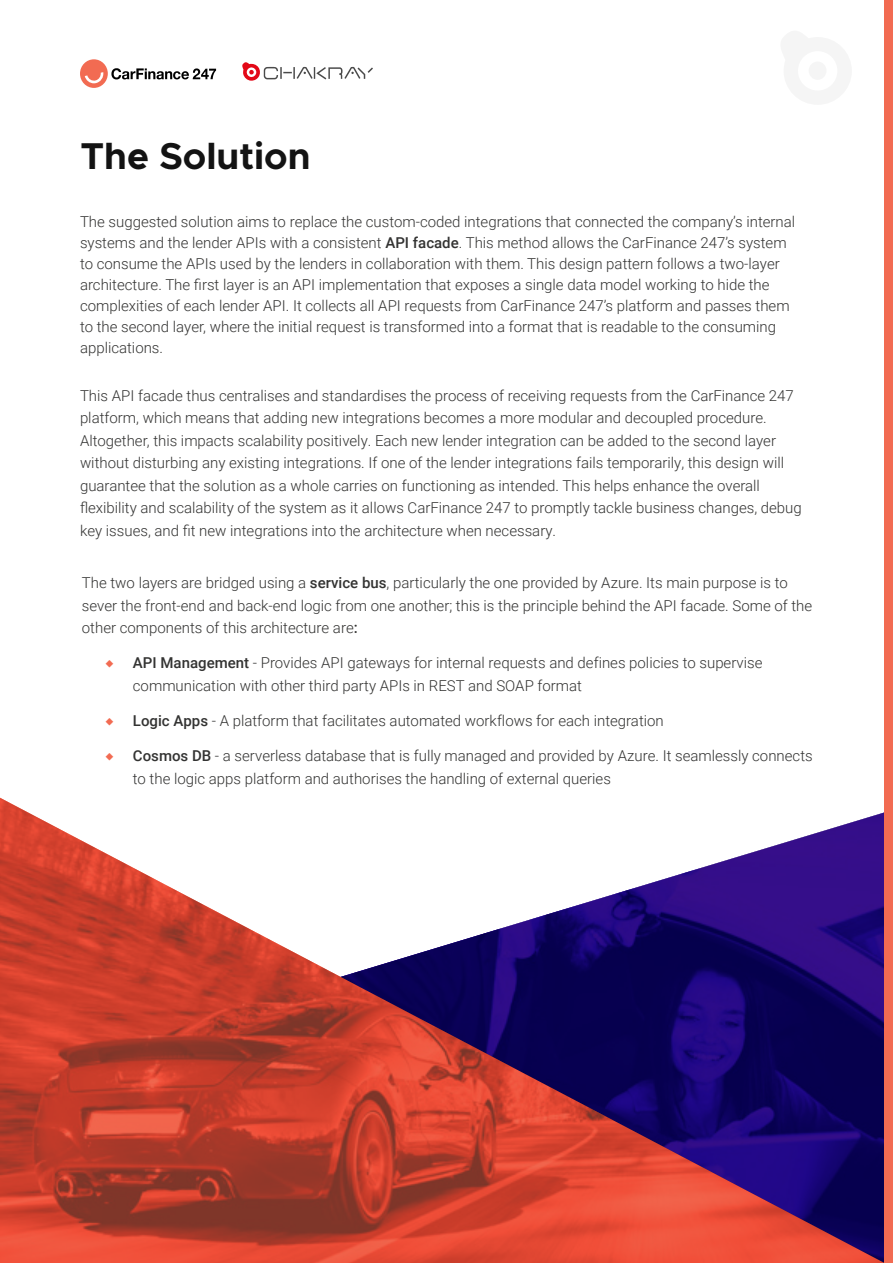
<style>
.page{position:relative;width:893px;height:1263px;background:#fff}
.page>*{position:absolute;margin:0;border:0;box-sizing:border-box;transform-origin:0 0}
.t1{font:700 37.5px "Metropolis";color:#131313}
.t2{font:300 15px/22.5px "Roboto";color:#333332}
.t3{font:700 15px "Proxima Nova";color:#f26b52}
.s1{font-weight:500}
</style>
<div class="page">
<svg style="left:80px;top:59px;width:136px;height:29px"></svg>
<img style="left:0;top:797px;width:884px;height:466px">
<div style="left:884px;top:0;width:9px;height:1263px;background:#f26b52"></div>
<svg style="left:242px;top:62px;width:131px;height:19px"></svg>
<h1 class="t1" style="left:80px;top:132px;width:232px">The Solution</h1>
<p class="t2" style="left:80px;top:210px;width:717px;line-height:21px">The suggested solution aims to replace the custom-coded integrations that connected the company’s internal systems and the lender APIs with a consistent <span class="s1">API facade</span>. This method allows the CarFinance 247’s system to consume the APIs used by the lenders in collaboration with them. This design pattern follows a two-layer architecture. The first layer is an API implementation that exposes a single data model working to hide the complexities of each lender API. It collects all API requests from CarFinance 247’s platform and passes them to the second layer, where the initial request is transformed into a format that is readable to the consuming applications.</p>
<p class="t2" style="left:80px;top:384px;width:723px">This API facade thus centralises and standardises the process of receiving requests from the CarFinance 247 platform, which means that adding new integrations becomes a more modular and decoupled procedure.<br>Altogether, this impacts scalability positively. Each new lender integration can be added to the second layer without disturbing any existing integrations. If one of the lender integrations fails temporarily, this design will guarantee that the solution as a whole carries on functioning as intended. This helps enhance the overall flexibility and scalability of the system as it allows CarFinance 247 to promptly tackle business changes, debug key issues, and fit new integrations into the architecture when necessary.</p>
<p class="t2" style="left:82px;top:571px;width:732px">The two layers are bridged using a <span class="s1">service bus</span>, particularly the one provided by Azure. Its main purpose is to sever the front-end and back-end logic from one another; this is the principle behind the API facade. Some of the other components of this architecture are<span class="s1">:</span></p>
<p class="t3" style="left:106px;top:652px;width:9px">♦</p>
<p class="t2" style="left:133px;top:651px;width:631px"><span class="s1">API Management</span> - Provides API gateways for internal requests and defines policies to supervise communication with other third party APIs in REST and SOAP format</p>
<p class="t3" style="left:106px;top:710px;width:9px">♦</p>
<p class="t2" style="left:133px;top:709px;width:532px"><span class="s1">Logic Apps</span> - A platform that facilitates automated workflows for each integration</p>
<p class="t3" style="left:106px;top:745px;width:9px">♦</p>
<p class="t2" style="left:133px;top:744px;width:681px"><span class="s1">Cosmos DB</span> - a serverless database that is fully managed and provided by Azure. It seamlessly connects to the logic apps platform and authorises the handling of external queries</p>
</div>
